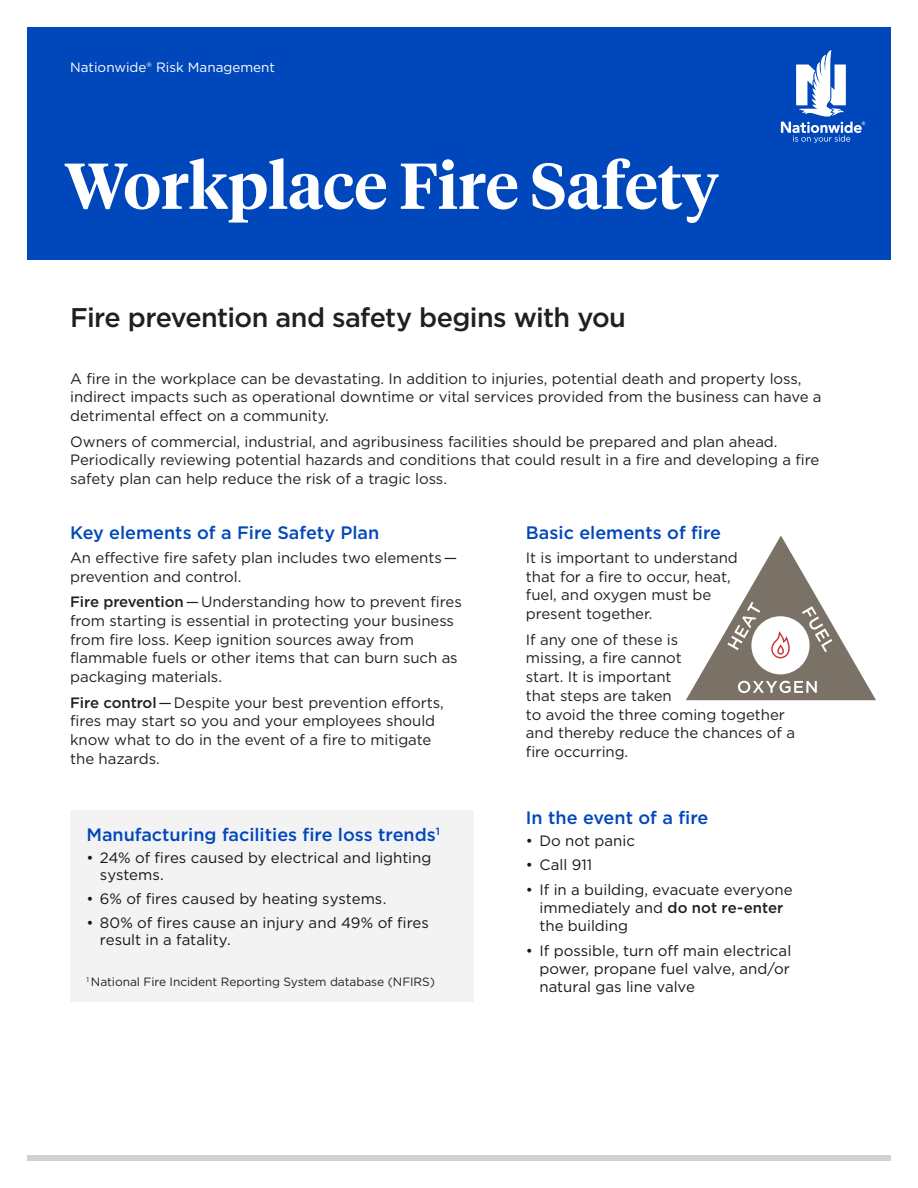
<style>
.page{position:relative;width:918px;height:1188px;background:#fff}
.page>*{position:absolute;margin:0;border:0;box-sizing:border-box;transform-origin:0 0}
.t1{font:600 64.5px "Tiempos Headline";color:#fff}
.introduction{font:500 27px "Gotham";letter-spacing:-.025em;color:#231f20}
.Subhead{font:500 18px "Gotham";color:#0047bb}
.Text{font:15px/18.8px "Gotham";letter-spacing:-.005em;color:#231f20}
.t2{font:15px/18px "Gotham";color:#171717}
.t3{font:13.5px "Gotham";color:#fff}
.Text-2{font:12px "Gotham";letter-spacing:-.005em;color:#231f20}
.s1{font-weight:500}
.s2{font-weight:500;color:#231f20}
</style>
<div class="page">
<div style="left:27px;top:1156px;width:864px;height:5px;background:#d0d3d4"></div>
<div style="left:27px;top:27px;width:864px;height:232px;background:#0047bb"></div>
<svg style="left:781px;top:50px;width:84px;height:93px"></svg>
<div style="left:70px;top:810px;width:404px;height:192px;background:#f3f3f3"></div>
<svg style="left:686px;top:535px;width:190px;height:165px"></svg>
<p class="t3" style="left:70px;top:59px;width:206px">Nationwide® Risk Management</p>
<p class="t1" style="left:64px;top:142px;width:656px">Workplace Fire Safety</p>
<p class="introduction" style="left:70px;top:300px;width:557px">Fire prevention and safety begins with you</p>
<p class="Text" style="left:70px;top:369px;width:753px">A fire in the workplace can be devastating. In addition to injuries, potential death and property loss, indirect impacts such as operational downtime or vital services provided from the business can have a detrimental effect on a community.</p>
<p class="Text" style="left:70px;top:432px;width:751px">Owners of commercial, industrial, and agribusiness facilities should be prepared and plan ahead.<br>Periodically reviewing potential hazards and conditions that could result in a fire and developing a fire safety plan can help reduce the risk of a tragic loss.</p>
<p class="Subhead" style="left:70px;top:521px;width:311px">Key elements of a Fire Safety Plan</p>
<p class="Text" style="left:70px;top:548px;width:388px">An effective fire safety plan includes two elements— prevention and control.</p>
<p class="Text" style="left:70px;top:592px;width:393px"><span class="s1">Fire prevention</span>—Understanding how to prevent fires from starting is essential in protecting your business from fire loss. Keep ignition sources away from flammable fuels or other items that can burn such as packaging materials.</p>
<p class="Text" style="left:70px;top:693px;width:375px"><span class="s1">Fire control</span>—Despite your best prevention efforts, fires may start so you and your employees should know what to do in the event of a fire to mitigate the hazards.</p>
<p class="Subhead" style="left:526px;top:521px;width:197px">Basic elements of fire</p>
<p class="Text" style="left:526px;top:548px;width:213px">It is important to understand that for a fire to occur, heat, fuel, and oxygen must be present together.</p>
<p class="Text" style="left:526px;top:630px;width:271px">If any one of these is<br>missing, a fire cannot<br>start. It is important<br>that steps are taken<br>to avoid the three coming together and thereby reduce the chances of a fire occurring.</p>
<p class="Subhead" style="left:86px;top:822px;width:355px">Manufacturing facilities fire loss trends<sup>1</sup></p>
<p class="t2" style="left:100px;top:848px;width:333px;line-height:17.2px;text-indent:-14px">• 24% of fires caused by electrical and lighting systems.</p>
<p class="t2" style="left:86px;top:889px;width:301px">• 6% of fires caused by heating systems.</p>
<p class="t2" style="left:100px;top:914px;width:331px;line-height:17.2px;text-indent:-14px">• 80% of fires cause an injury and 49% of fires result in a fatality.</p>
<p class="Text-2" style="left:86px;top:974px;width:350px"><sup>1</sup> National Fire Incident Reporting System database (NFIRS)</p>
<p class="Subhead" style="left:526px;top:806px;width:184px">In the event of a fire</p>
<p class="t2" style="left:526px;top:832px;width:111px">• Do not panic</p>
<p class="t2" style="left:526px;top:856px;width:68px">• Call 911</p>
<p class="t2" style="left:539px;top:881px;width:255px;text-indent:-14px">• If in a building, evacuate everyone immediately and <span class="s2">do not re-enter </span>the building</p>
<p class="t2" style="left:539px;top:941px;width:253px;text-align:justify;text-indent:-14px">• If possible, turn off main electrical power, propane fuel valve, and/or natural gas line valve</p>
</div>
